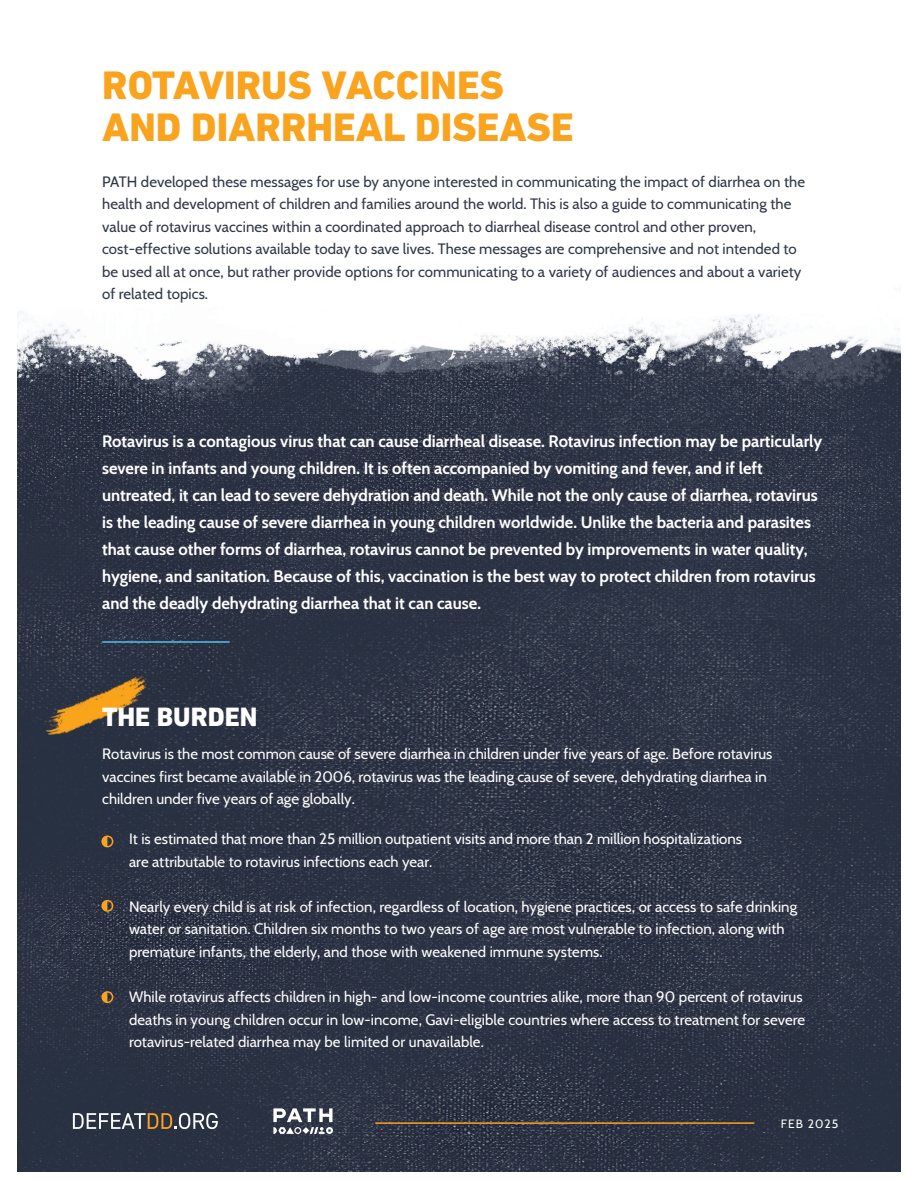
<style>
.page{position:relative;width:918px;height:1188px;background:#fff}
.page>*{position:absolute;margin:0;border:0;box-sizing:border-box;transform-origin:0 0}
.t1{font:800 40.5px/42px "DIN Next LT Pro";color:#f9a31f}
.t2{font:800 27px "DIN Next LT Pro";color:#fff}
.t3{font:700 16.5px/27px "Cabin";color:#fff}
.t4{font:15px/22.5px "Cabin";color:#fff}
.t5{font:15px/22.5px "Cabin";letter-spacing:.005em;color:#2e3746}
.t6{font:12px "Cabin";letter-spacing:.085em;color:#fff}
</style>
<div class="page">
<img style="left:18px;top:288px;width:882px;height:883px">
<svg style="left:73px;top:1113px;width:145px;height:16px;background:#717072"></svg>
<svg style="left:273px;top:1108px;width:60px;height:26px"></svg>
<hr style="left:375px;top:1122px;width:379px;height:2px;background:#f9a31c">
<img style="left:29px;top:660px;width:132px;height:85px">
<hr style="left:102px;top:641px;width:128px;height:2px;background:#4fc2f0">
<div style="left:101px;top:836px;width:12px;height:11px;border:2px solid #f9a31f;border-radius:50%"></div>
<svg style="left:102px;top:836px;width:5px;height:11px"></svg>
<div style="left:101px;top:900px;width:12px;height:12px;border:2px solid #f9a31f;border-radius:50%"></div>
<svg style="left:102px;top:901px;width:5px;height:10px"></svg>
<div style="left:101px;top:991px;width:12px;height:12px;border:2px solid #f9a31f;border-radius:50%"></div>
<svg style="left:102px;top:992px;width:5px;height:10px"></svg>
<h1 class="t1" style="left:102px;top:65px;width:473px">ROTAVIRUS VACCINES<br>AND DIARRHEAL DISEASE</h1>
<p class="t5" style="left:102px;top:169px;width:704px">PATH developed these messages for use by anyone interested in communicating the impact of diarrhea on the health and development of children and families around the world. This is also a guide to communicating the value of rotavirus vaccines within a coordinated approach to diarrheal disease control and other proven, cost-effective solutions available today to save lives. These messages are comprehensive and not intended to be used all at once, but rather provide options for communicating to a variety of audiences and about a variety of related topics.</p>
<p class="t3" style="left:102px;top:427px;width:722px">Rotavirus is a contagious virus that can cause diarrheal disease. Rotavirus infection may be particularly severe in infants and young children. It is often accompanied by vomiting and fever, and if left untreated, it can lead to severe dehydration and death. While not the only cause of diarrhea, rotavirus is the leading cause of severe diarrhea in young children worldwide. Unlike the bacteria and parasites that cause other forms of diarrhea, rotavirus cannot be prevented by improvements in water quality, hygiene, and sanitation. Because of this, vaccination is the best way to protect children from rotavirus and the deadly dehydrating diarrhea that it can cause.</p>
<h2 class="t2" style="left:102px;top:701px;width:157px">THE BURDEN</h2>
<p class="t4" style="left:102px;top:742px;width:672px">Rotavirus is the most common cause of severe diarrhea in children under five years of age. Before rotavirus vaccines first became available in 2006, rotavirus was the leading cause of severe, dehydrating diarrhea in children under five years of age globally.</p>
<p class="t4" style="left:129px;top:827px;width:615px">It is estimated that more than 25 million outpatient visits and more than 2 million hospitalizations are attributable to rotavirus infections each year.</p>
<p class="t4" style="left:129px;top:894px;width:670px">Nearly every child is at risk of infection, regardless of location, hygiene practices, or access to safe drinking water or sanitation. Children six months to two years of age are most vulnerable to infection, along with premature infants, the elderly, and those with weakened immune systems.</p>
<p class="t4" style="left:129px;top:985px;width:678px">While rotavirus affects children in high- and low-income countries alike, more than 90 percent of rotavirus deaths in young children occur in low-income, Gavi-eligible countries where access to treatment for severe rotavirus-related diarrhea may be limited or unavailable.</p>
<p class="t6" style="left:781px;top:1114px;width:59px">FEB 2025</p>
</div>
